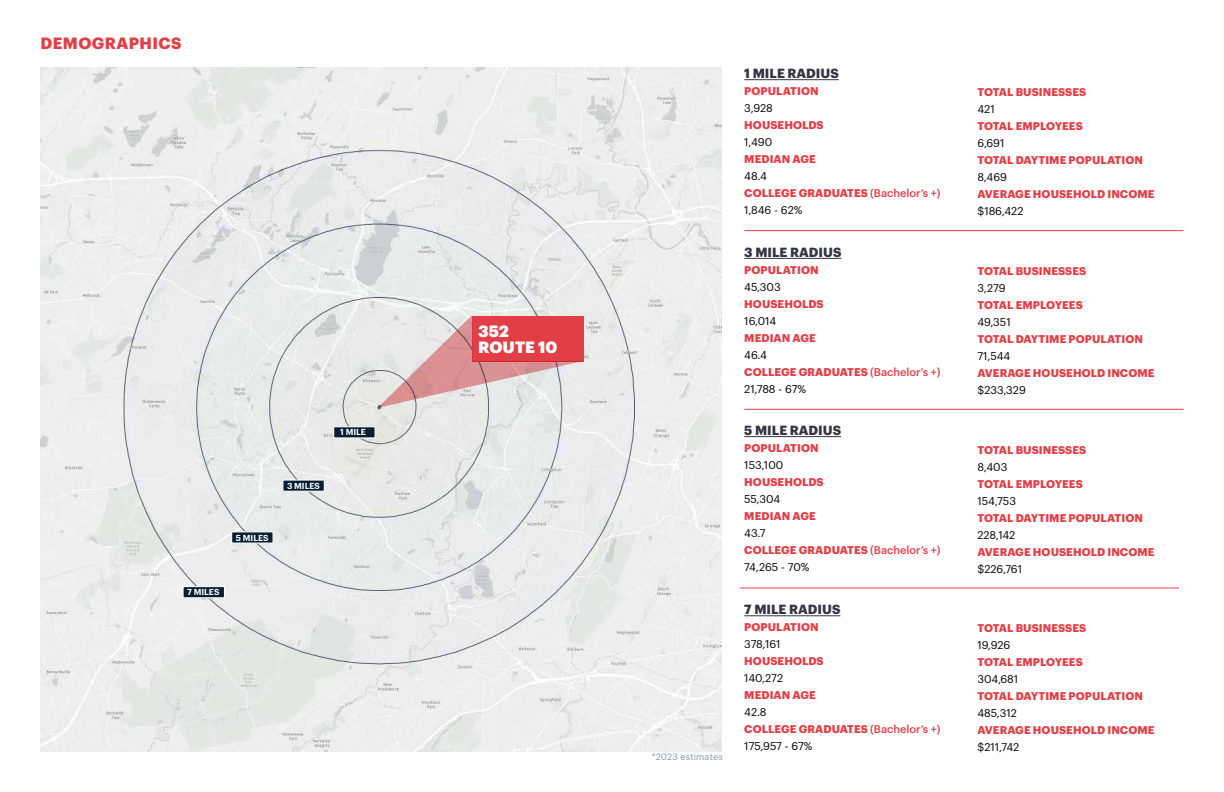
<style>
.page{position:relative;width:1224px;height:792px;background:#fff}
.page>*{position:absolute;margin:0;border:0;box-sizing:border-box;transform-origin:0 0}
.t1{font:700 16px "Graphik";letter-spacing:.025em;color:#e23e46}
.t2{font:900 16px/16px "Graphik";letter-spacing:.005em;color:#fff}
.t3{font:700 13px "Graphik";color:#343741}
.t4{font:700 11px/17px "Graphik";letter-spacing:.005em;color:#e23e46}
.t5{font:11px "Graphik";color:#000}
.t6{font:9px "Graphik";letter-spacing:.02em;color:#8a949e}
.t7{font:600 8.5px "Graphik";letter-spacing:.005em;color:#fff}
.s1{font-weight:400;color:#000}
.s2{font-weight:500}
</style>
<div class="page">
<img style="left:40px;top:68px;width:682px;height:683px">
<svg style="left:378px;top:315px;width:206px;height:93px;background:#e0a3a6"></svg>
<div style="left:333px;top:426px;width:43px;height:12px;background:#091d34;border:1px solid #fff"></div>
<div style="left:282px;top:480px;width:43px;height:12px;background:#091d34;border:1px solid #fff"></div>
<div style="left:231px;top:531px;width:43px;height:13px;background:#091d34;border:1px solid #fff"></div>
<div style="left:183px;top:586px;width:42px;height:12px;background:#091d34;border:1px solid #fff"></div>
<hr style="left:744px;top:258px;width:97px;height:1px;background:#343741">
<hr style="left:744px;top:436px;width:97px;height:1px;background:#343741">
<hr style="left:744px;top:230px;width:440px;height:1px;background:#e23e46">
<hr style="left:744px;top:409px;width:440px;height:1px;background:#e23e46">
<hr style="left:744px;top:79px;width:95px;height:1px;background:#343741">
<hr style="left:744px;top:615px;width:96px;height:1px;background:#343741">
<hr style="left:740px;top:588px;width:439px;height:1px;background:#e23e46">
<h1 class="t1" style="left:41px;top:31px;width:142px">DEMOGRAPHICS</h1>
<p class="t7" style="left:236px;top:531px;width:34px">5 MILES</p>
<p class="t7" style="left:287px;top:479px;width:35px">3 MILES</p>
<p class="t7" style="left:187px;top:586px;width:34px">7 MILES</p>
<p class="t7" style="left:340px;top:426px;width:27px">1 MILE</p>
<h1 class="t2" style="left:478px;top:322px;width:81px">352<br>ROUTE 10</h1>
<p class="t6" style="left:652px;top:750px;width:72px">*2023 estimates</p>
<p class="t3" style="left:744px;top:64px;width:96px">1 MILE RADIUS</p>
<p class="t4" style="left:744px;top:82px;width:76px">POPULATION</p>
<p class="t5" style="left:744px;top:100px;width:30px">3,928</p>
<p class="t4" style="left:744px;top:116px;width:81px">HOUSEHOLDS</p>
<p class="t5" style="left:744px;top:134px;width:29px">1,490</p>
<p class="t4" style="left:744px;top:150px;width:73px">MEDIAN AGE</p>
<p class="t4" style="left:744px;top:167px;width:198px"><span class="s1">48.4<br></span>COLLEGE GRADUATES <span class="s2">(Bachelor’s +)<br></span><span class="s1">1,846 - 62%</span></p>
<p class="t3" style="left:744px;top:242px;width:99px">3 MILE RADIUS</p>
<p class="t4" style="left:744px;top:261px;width:76px">POPULATION</p>
<p class="t5" style="left:744px;top:279px;width:38px">45,303</p>
<p class="t4" style="left:744px;top:295px;width:81px">HOUSEHOLDS</p>
<p class="t5" style="left:744px;top:313px;width:33px">16,014</p>
<p class="t4" style="left:744px;top:329px;width:73px">MEDIAN AGE</p>
<p class="t4" style="left:744px;top:346px;width:198px"><span class="s1">46.4<br></span>COLLEGE GRADUATES <span class="s2">(Bachelor’s +)<br></span><span class="s1">21,788 - 67%</span></p>
<p class="t3" style="left:744px;top:421px;width:98px">5 MILE RADIUS</p>
<p class="t4" style="left:744px;top:439px;width:76px">POPULATION</p>
<p class="t5" style="left:744px;top:457px;width:41px">153,100</p>
<p class="t4" style="left:744px;top:473px;width:81px">HOUSEHOLDS</p>
<p class="t5" style="left:744px;top:491px;width:37px">55,304</p>
<p class="t4" style="left:744px;top:507px;width:73px">MEDIAN AGE</p>
<p class="t4" style="left:744px;top:524px;width:198px"><span class="s1">43.7<br></span>COLLEGE GRADUATES <span class="s2">(Bachelor’s +)<br></span><span class="s1">74,265 - 70%</span></p>
<p class="t3" style="left:744px;top:600px;width:98px">7 MILE RADIUS</p>
<p class="t4" style="left:744px;top:618px;width:76px">POPULATION</p>
<p class="t5" style="left:744px;top:636px;width:38px">378,161</p>
<p class="t4" style="left:744px;top:652px;width:81px">HOUSEHOLDS</p>
<p class="t5" style="left:744px;top:670px;width:40px">140,272</p>
<p class="t4" style="left:744px;top:686px;width:73px">MEDIAN AGE</p>
<p class="t4" style="left:744px;top:703px;width:198px"><span class="s1">42.8<br></span>COLLEGE GRADUATES <span class="s2">(Bachelor’s +)<br></span><span class="s1">175,957 - 67%</span></p>
<p class="t4" style="left:978px;top:82px;width:110px">TOTAL BUSINESSES</p>
<p class="t5" style="left:978px;top:101px;width:19px">421</p>
<p class="t4" style="left:978px;top:116px;width:107px">TOTAL EMPLOYEES</p>
<p class="t5" style="left:978px;top:135px;width:28px">6,691</p>
<p class="t4" style="left:978px;top:150px;width:167px">TOTAL DAYTIME POPULATION</p>
<p class="t5" style="left:978px;top:169px;width:31px">8,469</p>
<p class="t4" style="left:978px;top:184px;width:179px">AVERAGE HOUSEHOLD INCOME</p>
<p class="t5" style="left:978px;top:203px;width:47px">$186,422</p>
<p class="t4" style="left:978px;top:261px;width:110px">TOTAL BUSINESSES</p>
<p class="t5" style="left:978px;top:279px;width:30px">3,279</p>
<p class="t4" style="left:978px;top:295px;width:107px">TOTAL EMPLOYEES</p>
<p class="t5" style="left:978px;top:313px;width:35px">49,351</p>
<p class="t4" style="left:978px;top:329px;width:167px">TOTAL DAYTIME POPULATION</p>
<p class="t5" style="left:978px;top:347px;width:34px">71,544</p>
<p class="t4" style="left:978px;top:363px;width:179px">AVERAGE HOUSEHOLD INCOME</p>
<p class="t5" style="left:978px;top:381px;width:50px">$233,329</p>
<p class="t4" style="left:978px;top:440px;width:110px">TOTAL BUSINESSES</p>
<p class="t5" style="left:978px;top:458px;width:31px">8,403</p>
<p class="t4" style="left:978px;top:474px;width:107px">TOTAL EMPLOYEES</p>
<p class="t5" style="left:978px;top:492px;width:40px">154,753</p>
<p class="t4" style="left:978px;top:508px;width:167px">TOTAL DAYTIME POPULATION</p>
<p class="t5" style="left:978px;top:526px;width:39px">228,142</p>
<p class="t4" style="left:978px;top:542px;width:179px">AVERAGE HOUSEHOLD INCOME</p>
<p class="t5" style="left:978px;top:560px;width:46px">$226,761</p>
<p class="t4" style="left:978px;top:618px;width:110px">TOTAL BUSINESSES</p>
<p class="t5" style="left:978px;top:637px;width:34px">19,926</p>
<p class="t4" style="left:978px;top:652px;width:107px">TOTAL EMPLOYEES</p>
<p class="t5" style="left:978px;top:671px;width:42px">304,681</p>
<p class="t4" style="left:978px;top:686px;width:167px">TOTAL DAYTIME POPULATION</p>
<p class="t5" style="left:978px;top:705px;width:41px">485,312</p>
<p class="t4" style="left:978px;top:720px;width:179px">AVERAGE HOUSEHOLD INCOME</p>
<p class="t5" style="left:978px;top:739px;width:43px">$211,742</p>
</div>
